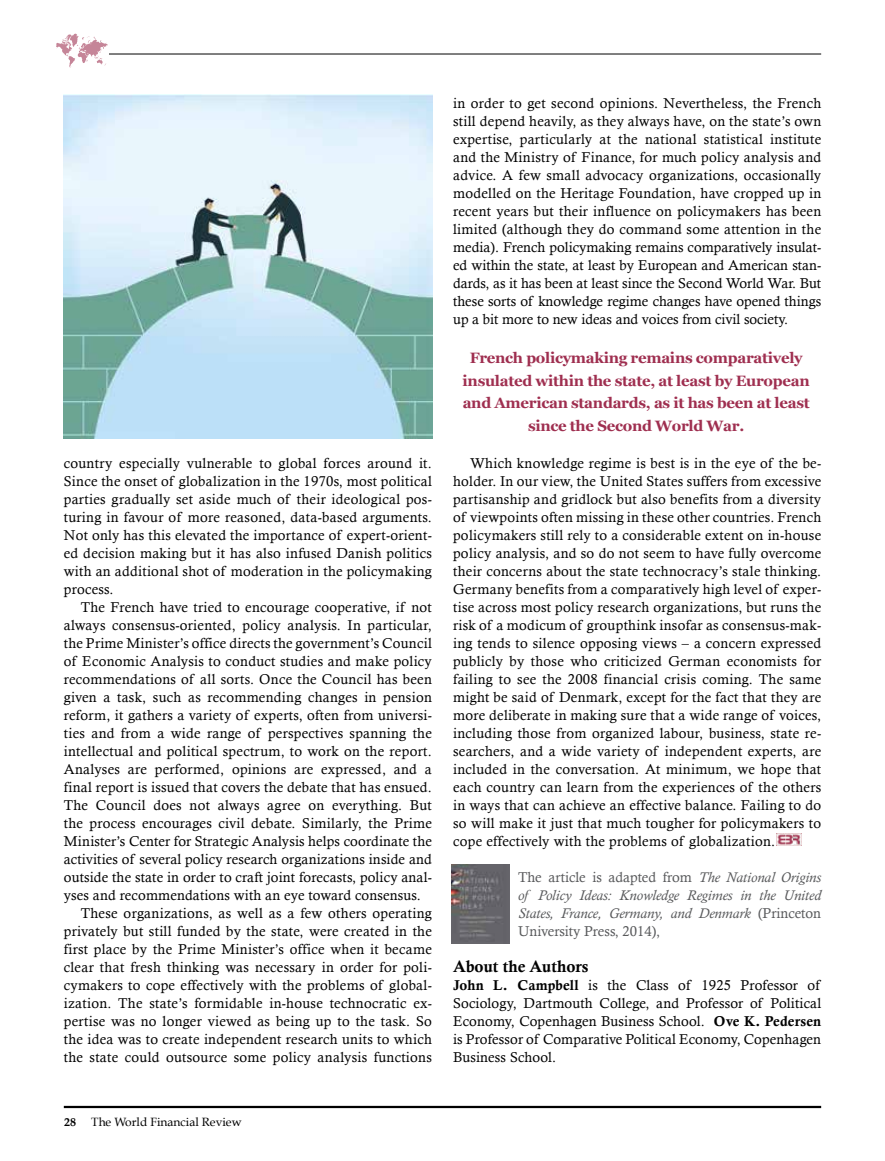
<style>
.page{position:relative;width:885px;height:1161px;background:#fff}
.page>*{position:absolute;margin:0;border:0;box-sizing:border-box;transform-origin:0 0}
.t1{font:16.5px "Calis MT Bol";color:#000}
.t2{font:700 15px/22.5px "Georgia";letter-spacing:-.02em;color:#9f2f50;text-align:center}
.t3{font:14.25px/18px "Calisto";letter-spacing:.02em;color:#000;text-align:justify}
.t4{font:italic 14.25px/18px "Calisto";color:#58595b;text-align:justify}
.t5{font:12px "Book Antiqua";color:#000}
.t6{font:700 12px "Palatino";color:#000}
.s1{font-style:normal}
.s2{font-family:"Calis MT Bol"}
</style>
<div class="page">
<hr style="left:64px;top:1106px;width:757px;height:2px;background:#000">
<svg style="left:56px;top:34px;width:52px;height:33px"></svg>
<hr style="left:109px;top:54px;width:712px;height:1px;background:#000">
<img style="left:64px;top:94px;width:368px;height:345px">
<img style="left:451px;top:865px;width:58px;height:78px">
<img style="left:776px;top:833px;width:25px;height:13px">
<p class="t3" style="left:64px;top:454px;width:369px">country especially vulnerable to global forces around it.<br>Since the onset of globalization in the 1970s, most political parties gradually set aside much of their ideological pos&shy;turing in favour of more reasoned, data-based arguments.<br>Not only has this elevated the importance of expert-orient&shy;ed decision making but it has also infused Danish politics with an additional shot of moderation in the policymaking process.</p>
<p class="t3" style="left:81px;top:598px;width:352px">The French have tried to encourage cooperative, if not</p>
<p class="t3" style="left:64px;top:616px;width:369px">always consensus-oriented, policy analysis. In particular,</p>
<p class="t3" style="left:64px;top:634px;width:369px">the Prime Minister’s office directs the government’s Council</p>
<p class="t3" style="left:64px;top:652px;width:369px">of Economic Analysis to conduct studies and make policy</p>
<p class="t3" style="left:64px;top:670px;width:369px">recommendations of all sorts. Once the Council has been</p>
<p class="t3" style="left:64px;top:688px;width:369px">given a task, such as recommending changes in pension</p>
<p class="t3" style="left:64px;top:706px;width:369px">reform, it gathers a variety of experts, often from universi-</p>
<p class="t3" style="left:64px;top:724px;width:369px">ties and from a wide range of perspectives spanning the</p>
<p class="t3" style="left:64px;top:742px;width:369px">intellectual and political spectrum, to work on the report.</p>
<p class="t3" style="left:64px;top:760px;width:369px">Analyses are performed, opinions are expressed, and a</p>
<p class="t3" style="left:64px;top:778px;width:369px">final report is issued that covers the debate that has ensued.</p>
<p class="t3" style="left:64px;top:796px;width:369px">The Council does not always agree on everything. But</p>
<p class="t3" style="left:64px;top:814px;width:369px">the process encourages civil debate. Similarly, the Prime</p>
<p class="t3" style="left:64px;top:832px;width:369px">Minister’s Center for Strategic Analysis helps coordinate the</p>
<p class="t3" style="left:64px;top:850px;width:369px">activities of several policy research organizations inside and</p>
<p class="t3" style="left:64px;top:868px;width:369px">outside the state in order to craft joint forecasts, policy anal-</p>
<p class="t3" style="left:64px;top:886px;width:358px">yses and recommendations with an eye toward consensus.</p>
<p class="t3" style="left:81px;top:904px;width:352px">These organizations, as well as a few others operating</p>
<p class="t3" style="left:64px;top:922px;width:369px">privately but still funded by the state, were created in the</p>
<p class="t3" style="left:64px;top:940px;width:369px">first place by the Prime Minister’s office when it became</p>
<p class="t3" style="left:64px;top:958px;width:369px">clear that fresh thinking was necessary in order for poli-</p>
<p class="t3" style="left:64px;top:976px;width:369px">cymakers to cope effectively with the problems of global-</p>
<p class="t3" style="left:64px;top:994px;width:369px">ization. The state’s formidable in-house technocratic ex-</p>
<p class="t3" style="left:64px;top:1012px;width:369px">pertise was no longer viewed as being up to the task. So</p>
<p class="t3" style="left:64px;top:1030px;width:369px">the idea was to create independent research units to which</p>
<p class="t3" style="left:64px;top:1048px;width:369px">the state could outsource some policy analysis functions</p>
<p class="t6" style="left:64px;top:1112px;width:13px">28</p>
<p class="t5" style="left:91px;top:1114px;width:152px">The World Financial Review</p>
<p class="t3" style="left:453px;top:94px;width:369px">in order to get second opinions. Nevertheless, the French still depend heavily, as they always have, on the state’s own expertise, particularly at the national statistical institute and the Ministry of Finance, for much policy analysis and advice. A few small advocacy organizations, occasionally modelled on the Heritage Foundation, have cropped up in recent years but their influence on policymakers has been limited (although they do command some attention in the media). French policymaking remains comparatively insulat&shy;ed within the state, at least by European and American stan&shy;dards, as it has been at least since the Second World War. But these sorts of knowledge regime changes have opened things up a bit more to new ideas and voices from civil society.</p>
<p class="t2" style="left:462px;top:347px;width:348px">French policymaking remains comparatively insulated within the state, at least by European and American standards, as it has been at least since the Second World War.</p>
<p class="t3" style="left:453px;top:454px;width:369px;text-indent:17px">Which knowledge regime is best is in the eye of the be&shy;holder. In our view, the United States suffers from excessive partisanship and gridlock but also benefits from a diversity of viewpoints often missing in these other countries. French policymakers still rely to a considerable extent on in-house policy analysis, and so do not seem to have fully overcome their concerns about the state technocracy’s stale thinking.<br>Germany benefits from a comparatively high level of exper&shy;tise across most policy research organizations, but runs the risk of a modicum of groupthink insofar as consensus-mak&shy;ing tends to silence opposing views – a concern expressed publicly by those who criticized German economists for failing to see the 2008 financial crisis coming. The same might be said of Denmark, except for the fact that they are more deliberate in making sure that a wide range of voices, including those from organized labour, business, state re&shy;searchers, and a wide variety of independent experts, are included in the conversation. At minimum, we hope that each country can learn from the experiences of the others in ways that can achieve an effective balance. Failing to do so will make it just that much tougher for policymakers to cope effectively with the problems of globalization.</p>
<p class="t4" style="left:518px;top:868px;width:304px"><span class="s1">The article is adapted from</span> The National Origins of Policy Ideas: Knowledge Regimes in the United States, France, Germany, and Denmark <span class="s1">(Princeton University Press, 2014),</span></p>
<p class="t1" style="left:453px;top:957px;width:137px">About the Authors</p>
<p class="t3" style="left:453px;top:976px;width:369px"><span class="s2">John L. Campbell</span> is the Class of 1925 Professor of Sociology, Dartmouth College, and Professor of Political Economy, Copenhagen Business School. <span class="s2">Ove K. Pedersen </span>is Professor of Comparative Political Economy, Copenhagen Business School.</p>
</div>
